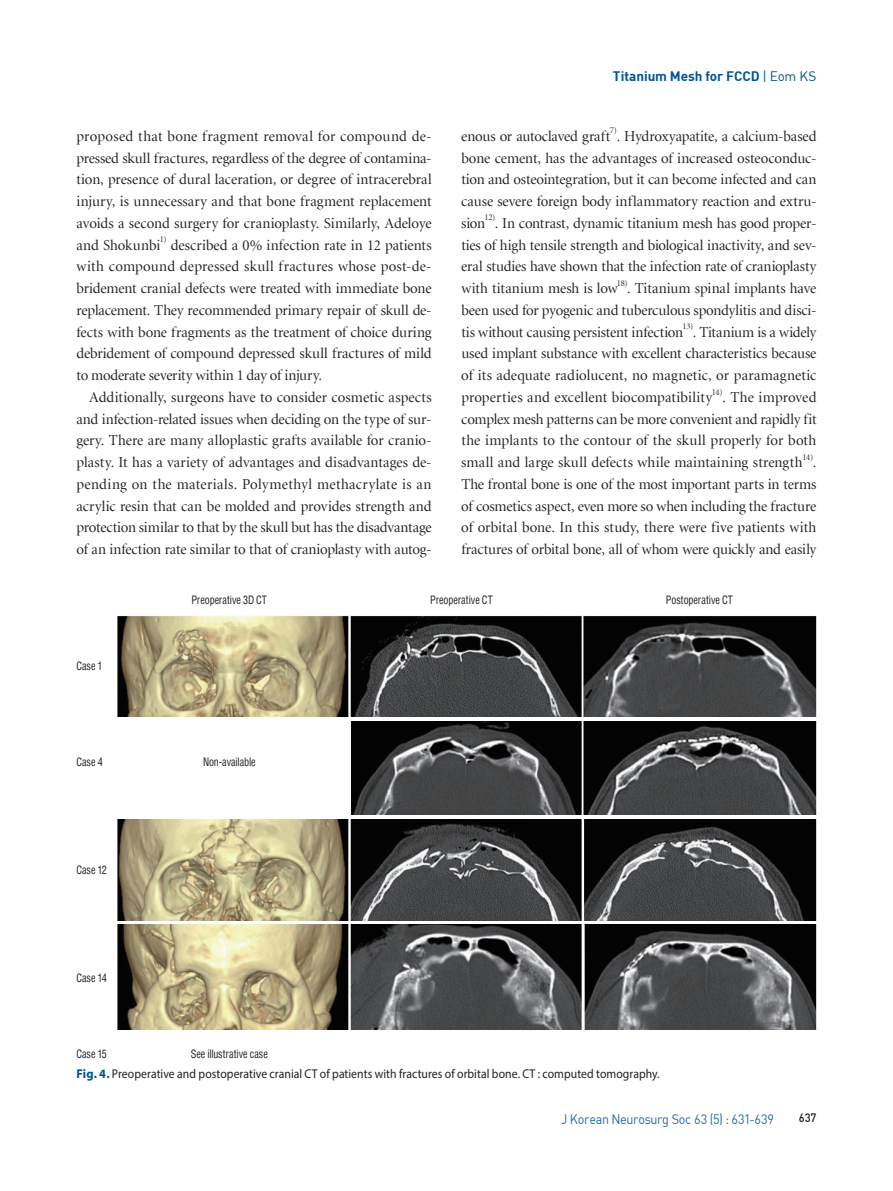
<style>
.page{position:relative;width:893px;height:1191px;background:#fff}
.page>*{position:absolute;margin:0;border:0;box-sizing:border-box;transform-origin:0 0}
.t1{font:15px/21.8px "Minion LT Display";color:#231f20;text-align:justify}
.t2{font:13.5px "DIN";letter-spacing:-.02em;color:#2369a5;scale:.93 1}
.t3{font:700 13.5px "DIN";letter-spacing:-.005em;color:#005495}
.t4{font:12.75px "Myriad Pro";letter-spacing:.005em;color:#231f20;scale:.92 1}
.t5{font:12px "Dinmed";color:#231f20;scale:.93 1}
.t6{font:condensed 11.25px "Helvetica";letter-spacing:-.005em;color:#231f20;scale:.9 1}
.t7{font:8.7px "Minion LT Display";letter-spacing:-.03em;color:#231f20}
.s1{font-weight:400}
.s2{font-weight:700;color:#005495}
</style>
<div class="page">
<img style="left:117px;top:615px;width:699px;height:101px">
<img style="left:351px;top:721px;width:465px;height:93px">
<img style="left:117px;top:819px;width:699px;height:101px">
<img style="left:117px;top:925px;width:699px;height:105px">
<p class="t1" style="left:76px;top:126px;width:357px">proposed that bone fragment removal for compound de&shy;pressed skull fractures, regardless of the degree of contamina&shy;tion, presence of dural laceration, or degree of intracerebral injury, is unnecessary and that bone fragment replacement avoids a second surgery for cranioplasty. Similarly, Adeloye and Shokunbi</p>
<p class="t7" style="left:160px;top:235px;width:8px">1)</p>
<p class="t1" style="left:76px;top:234px;width:357px;text-indent:94px">described a 0% infection rate in 12 patients with compound depressed skull fractures whose post-de&shy;bridement cranial defects were treated with immediate bone replacement. They recommended primary repair of skull de&shy;fects with bone fragments as the treatment of choice during debridement of compound depressed skull fractures of mild to moderate severity within 1 day of injury.</p>
<p class="t1" style="left:76px;top:387px;width:357px;text-indent:13px">Additionally, surgeons have to consider cosmetic aspects and infection-related issues when deciding on the type of sur&shy;gery. There are many alloplastic grafts available for cranio&shy;plasty. It has a variety of advantages and disadvantages de&shy;pending on the materials. Polymethyl methacrylate is an acrylic resin that can be molded and provides strength and protection similar to that by the skull but has the disadvantage of an infection rate similar to that of cranioplasty with autog-</p>
<p class="t3" style="left:613px;top:68px;width:205px">Titanium Mesh for FCCD <span class="s1">| Eom KS</span></p>
<p class="t7" style="left:610px;top:126px;width:9px">7)</p>
<p class="t1" style="left:461px;top:147px;width:357px">bone cement, has the advantages of increased osteoconduc&shy;tion and osteointegration, but it can become infected and can cause severe foreign body inflammatory reaction and extru&shy;sion</p>
<p class="t1" style="left:461px;top:126px;width:357px">enous or autoclaved graft . Hydroxyapatite, a calcium-based</p>
<p class="t7" style="left:485px;top:213px;width:12px">12)</p>
<p class="t1" style="left:461px;top:213px;width:357px;text-indent:34px">. In contrast, dynamic titanium mesh has good proper&shy;ties of high tensile strength and biological inactivity, and sev&shy;eral studies have shown that the infection rate of cranioplasty with titanium mesh is low</p>
<p class="t7" style="left:617px;top:279px;width:12px">18)</p>
<p class="t1" style="left:461px;top:278px;width:357px;text-indent:166px">. Titanium spinal implants have been used for pyogenic and tuberculous spondylitis and disci&shy;tis without causing persistent infection</p>
<p class="t7" style="left:683px;top:322px;width:12px">13)</p>
<p class="t1" style="left:461px;top:321px;width:357px;text-indent:232px">. Titanium is a widely used implant substance with excellent characteristics because of its adequate radiolucent, no magnetic, or paramagnetic properties and excellent biocompatibility</p>
<p class="t7" style="left:712px;top:387px;width:12px">14)</p>
<p class="t1" style="left:461px;top:387px;width:357px;text-indent:261px">. The improved complex mesh patterns can be more convenient and rapidly fit the implants to the contour of the skull properly for both small and large skull defects while maintaining strength</p>
<p class="t7" style="left:802px;top:453px;width:12px">14)</p>
<p class="t1" style="left:461px;top:452px;width:357px;text-indent:352px">.<br>The frontal bone is one of the most important parts in terms of cosmetics aspect, even more so when including the fracture of orbital bone. In this study, there were five patients with fractures of orbital bone, all of whom were quickly and easily</p>
<p class="t6" style="left:76px;top:658px;width:31px">Case 1</p>
<p class="t6" style="left:76px;top:755px;width:31px">Case 4</p>
<p class="t6" style="left:76px;top:862px;width:35px">Case 12</p>
<p class="t6" style="left:76px;top:970px;width:35px">Case 14</p>
<p class="t6" style="left:192px;top:592px;width:85px">Preoperative 3D CT</p>
<p class="t6" style="left:430px;top:592px;width:71px">Preoperative CT</p>
<p class="t6" style="left:666px;top:592px;width:76px">Postoperative CT</p>
<p class="t6" style="left:203px;top:755px;width:60px">Non-available</p>
<p class="t6" style="left:76px;top:1046px;width:35px">Case 15</p>
<p class="t6" style="left:191px;top:1046px;width:87px">See illustrative case</p>
<p class="t4" style="left:77px;top:1065px;width:635px"><span class="s2">Fig. 4.</span> Preoperative and postoperative cranial CT of patients with fractures of orbital bone. CT : computed tomography.</p>
<p class="t2" style="left:561px;top:1110px;width:230px">J Korean Neurosurg Soc 63 (5) : 631-639</p>
<p class="t5" style="left:799px;top:1109px;width:21px">637</p>
</div>
